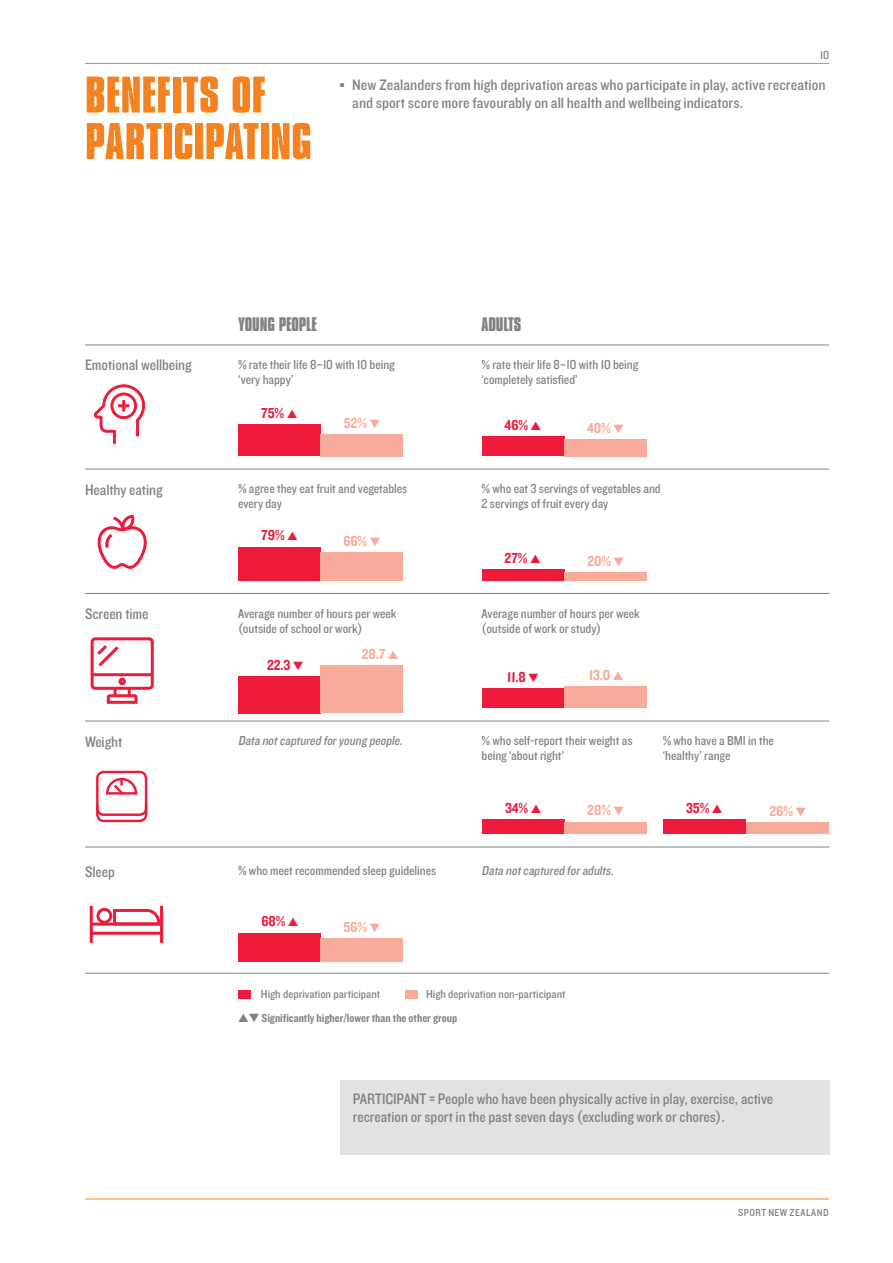
<style>
.page{position:relative;width:893px;height:1263px;background:#fff}
.page>*{position:absolute;margin:0;border:0;box-sizing:border-box;transform-origin:0 0}
._4_Headings{font:54px/46.5px "Compacta Bld";color:#f58220}
.grey_text{font:700 18px "Compacta MT Std";letter-spacing:-.005em;color:#808285}
.grey_text-2{font:15.75px/18px "Knockout HTF30 Junior Welterwt";letter-spacing:-.005em;color:#808285}
.t1{font:15.75px/18px "Knockout 30 Junior Welterwt";color:#808285}
.Table_Text{font:15px "Knockout HTF50 Welterweight";letter-spacing:-.005em;color:#ed1a3a}
.Table_Text-2{font:15px "Knockout HTF50 Welterweight";letter-spacing:-.005em;color:#f8aa9b}
.grey_text-3{font:13.5px/15px "Knockout HTF30 Junior Welterwt";letter-spacing:-.005em;color:#808285}
.grey_text-4{font:italic 13.5px "Knockout HTF30 Junior Welterwt";color:#808285}
.t2{font:12px "Knockout 30 Junior Welterwt";color:#808285}
.t3{font:12px "Knockout HTF50 Welterweight";color:#808285}
.t4{font:10.5px "Knockout 30 Junior Welterwt";letter-spacing:.045em;color:#808285}
</style>
<div class="page">
<hr style="left:92px;top:932px;width:69px;height:3px;background:#ed1a3a">
<hr style="left:93px;top:922px;width:69px;height:3px;background:#ed1a3a">
<hr style="left:160px;top:906px;width:3px;height:37px;background:#ed1a3a">
<hr style="left:90px;top:906px;width:3px;height:37px;background:#ed1a3a">
<svg style="left:112px;top:907px;width:49px;height:20px"></svg>
<div style="left:96px;top:908px;width:16px;height:16px;border:3px solid #ed1a3a;border-radius:50%"></div>
<div style="left:91px;top:637px;width:63px;height:53px;border:3px solid #ed1a3a;border-radius:3px"></div>
<svg style="left:105px;top:689px;width:34px;height:15px"></svg>
<hr style="left:93px;top:673px;width:59px;height:3px;background:#ed1a3a">
<div style="left:118px;top:678px;width:8px;height:7px;border:3px solid #ed1a3a;border-radius:50%"></div>
<svg style="left:94px;top:642px;width:25px;height:28px"></svg>
<div style="left:96px;top:771px;width:51px;height:45px;border:2px solid #ed1a3a;border-radius:7px"></div>
<svg style="left:106px;top:777px;width:32px;height:18px"></svg>
<svg style="left:96px;top:802px;width:52px;height:21px"></svg>
<svg style="left:93px;top:384px;width:53px;height:60px"></svg>
<hr style="left:85px;top:345px;width:744px;height:1px;background:#808285">
<hr style="left:85px;top:469px;width:744px;height:1px;background:#808285">
<hr style="left:85px;top:593px;width:744px;height:1px;background:#808285">
<hr style="left:85px;top:721px;width:744px;height:1px;background:#808285">
<hr style="left:85px;top:847px;width:744px;height:1px;background:#808285">
<hr style="left:85px;top:973px;width:744px;height:1px;background:#808285">
<svg style="left:97px;top:514px;width:50px;height:55px"></svg>
<div style="left:238px;top:424px;width:83px;height:32px;background:#ed1a3a"></div>
<div style="left:321px;top:434px;width:82px;height:22px;background:#f8aa9b"></div>
<div style="left:238px;top:547px;width:83px;height:33px;background:#ed1a3a"></div>
<div style="left:321px;top:552px;width:82px;height:28px;background:#f8aa9b"></div>
<div style="left:482px;top:569px;width:82px;height:11px;background:#ed1a3a"></div>
<div style="left:564px;top:572px;width:83px;height:8px;background:#f8aa9b"></div>
<div style="left:238px;top:676px;width:83px;height:37px;background:#ed1a3a"></div>
<div style="left:321px;top:665px;width:82px;height:48px;background:#f8aa9b"></div>
<div style="left:482px;top:688px;width:82px;height:20px;background:#ed1a3a"></div>
<div style="left:564px;top:686px;width:83px;height:22px;background:#f8aa9b"></div>
<div style="left:482px;top:819px;width:82px;height:15px;background:#ed1a3a"></div>
<div style="left:564px;top:822px;width:83px;height:12px;background:#f8aa9b"></div>
<div style="left:238px;top:933px;width:83px;height:29px;background:#ed1a3a"></div>
<div style="left:321px;top:938px;width:82px;height:24px;background:#f8aa9b"></div>
<div style="left:238px;top:990px;width:13px;height:9px;background:#ed1a3a"></div>
<div style="left:405px;top:990px;width:12px;height:9px;background:#f8aa9b"></div>
<div style="left:663px;top:819px;width:83px;height:15px;background:#ed1a3a"></div>
<div style="left:746px;top:823px;width:82px;height:11px;background:#f8aa9b"></div>
<div style="left:340px;top:1080px;width:489px;height:74px;background:#e1e2e4"></div>
<hr style="left:85px;top:63px;width:744px;height:1px;background:#f58220">
<hr style="left:85px;top:1199px;width:744px;height:1px;background:#f58220">
<div style="left:482px;top:436px;width:82px;height:20px;background:#ed1a3a"></div>
<div style="left:564px;top:439px;width:83px;height:17px;background:#f8aa9b"></div>
<p class="t2" style="left:820px;top:46px;width:11px">10</p>
<p class="_4_Headings" style="left:85px;top:76px;width:228px">BENEFITS OF<br>PARTICIPATING</p>
<p class="t1" style="left:352px;top:75px;width:475px;text-indent:-12px"><sup>≠</sup> New Zealanders from high deprivation areas who participate in play, active recreation and sport score more favourably on all health and wellbeing indicators.</p>
<p class="grey_text" style="left:238px;top:314px;width:80px">YOUNG PEOPLE</p>
<p class="grey_text" style="left:482px;top:314px;width:41px">ADULTS</p>
<p class="grey_text-2" style="left:85px;top:357px;width:108px">Emotional wellbeing</p>
<p class="grey_text-3" style="left:482px;top:357px;width:158px">% rate their life 8–10 with 10 being ‘completely satisfied’</p>
<p class="grey_text-3" style="left:238px;top:357px;width:158px">% rate their life 8–10 with 10 being ‘very happy’</p>
<p class="Table_Text" style="left:261px;top:405px;width:38px">75% ▲</p>
<p class="Table_Text-2" style="left:344px;top:415px;width:38px">52% ▼</p>
<p class="Table_Text" style="left:505px;top:417px;width:38px">46% ▲</p>
<p class="Table_Text-2" style="left:587px;top:420px;width:38px">40% ▼</p>
<p class="grey_text-2" style="left:85px;top:481px;width:79px">Healthy eating</p>
<p class="grey_text-3" style="left:482px;top:482px;width:181px">% who eat 3 servings of vegetables and<br>2 servings of fruit every day</p>
<p class="grey_text-3" style="left:238px;top:482px;width:171px">% agree they eat fruit and vegetables every day</p>
<p class="Table_Text" style="left:261px;top:527px;width:38px">79% ▲</p>
<p class="Table_Text-2" style="left:343px;top:533px;width:39px">66% ▼</p>
<p class="Table_Text" style="left:505px;top:550px;width:38px">27% ▲</p>
<p class="Table_Text-2" style="left:587px;top:553px;width:39px">20% ▼</p>
<p class="grey_text-2" style="left:85px;top:605px;width:65px">Screen time</p>
<p class="grey_text-3" style="left:482px;top:606px;width:160px">Average number of hours per week (outside of work or study)</p>
<p class="grey_text-3" style="left:238px;top:606px;width:160px">Average number of hours per week (outside of school or work)</p>
<p class="Table_Text" style="left:267px;top:657px;width:38px">22.3 ▼</p>
<p class="Table_Text-2" style="left:362px;top:646px;width:38px">28.7 ▲</p>
<p class="Table_Text" style="left:507px;top:669px;width:33px">11.8 ▼</p>
<p class="Table_Text-2" style="left:589px;top:668px;width:36px">13.0 ▲</p>
<p class="grey_text-2" style="left:85px;top:733px;width:39px">Weight</p>
<p class="grey_text-3" style="left:482px;top:734px;width:152px">% who self-report their weight as being ‘about right’</p>
<p class="grey_text-3" style="left:663px;top:734px;width:113px">% who have a BMI in the ‘healthy’ range</p>
<p class="grey_text-4" style="left:238px;top:733px;width:169px">Data notcaptured foryoung people.</p>
<p class="Table_Text" style="left:505px;top:800px;width:38px">34% ▲</p>
<p class="Table_Text-2" style="left:587px;top:803px;width:38px">28% ▼</p>
<p class="Table_Text" style="left:686px;top:800px;width:38px">35% ▲</p>
<p class="Table_Text-2" style="left:769px;top:803px;width:38px">26% ▼</p>
<p class="grey_text-2" style="left:85px;top:863px;width:31px">Sleep</p>
<p class="grey_text-3" style="left:238px;top:864px;width:200px">% who meet recommended sleep guidelines</p>
<p class="grey_text-4" style="left:482px;top:864px;width:136px">Data notcaptured foradults.</p>
<p class="Table_Text" style="left:261px;top:913px;width:39px">68% ▲</p>
<p class="Table_Text-2" style="left:343px;top:919px;width:38px">56% ▼</p>
<p class="t2" style="left:261px;top:986px;width:121px">High deprivation participant</p>
<p class="t2" style="left:426px;top:986px;width:141px">High deprivation non-participant</p>
<p class="t3" style="left:238px;top:1012px;width:221px">▲▼ Significantly higher/lower than the other group</p>
<p class="grey_text-2" style="left:353px;top:1091px;width:422px">PARTICIPANT = People who have been physically active in play, exercise, active recreation or sport in the past seven days (excluding work or chores).</p>
<p class="t4" style="left:738px;top:1206px;width:92px">SPORT NEW ZEALAND</p>
</div>
